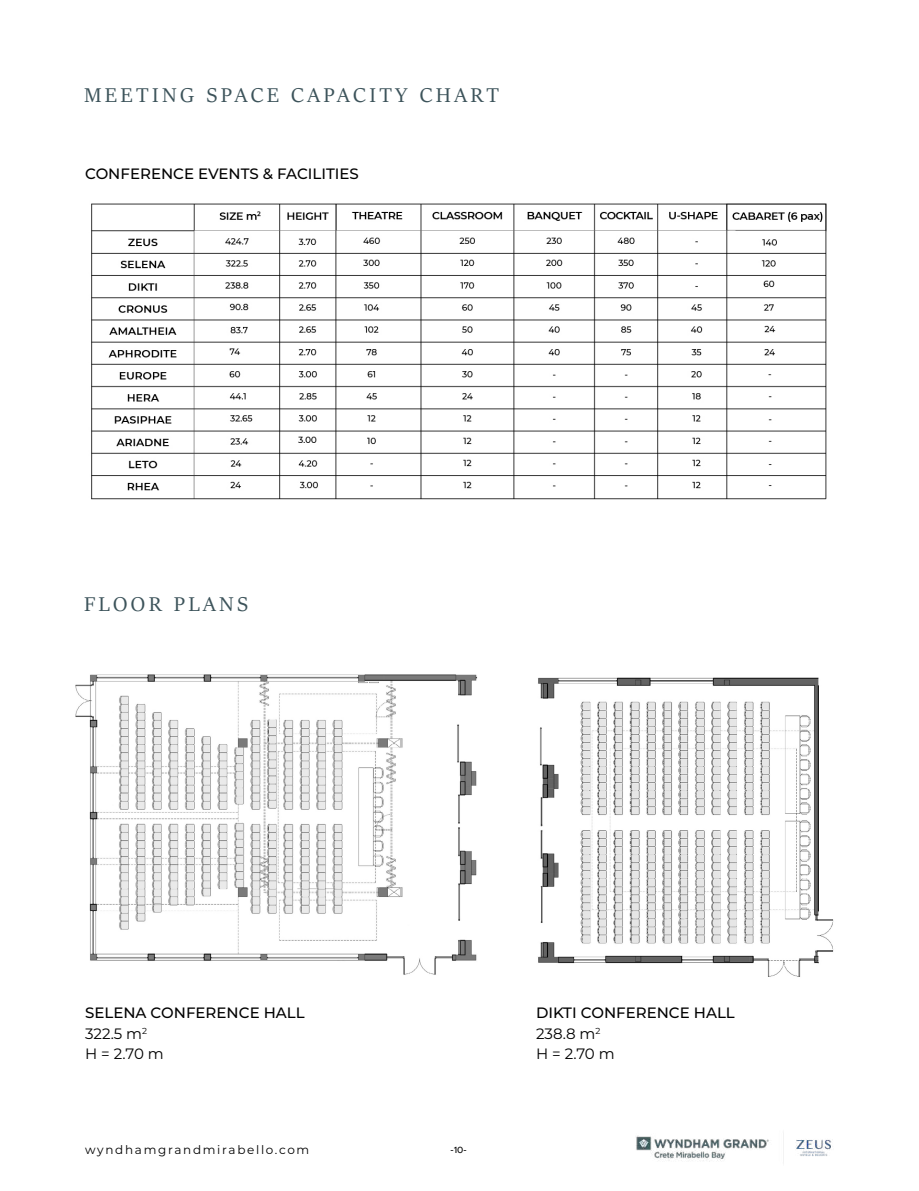
<style>
.page{position:relative;width:919px;height:1191px;background:#fff}
.page>*{position:absolute;margin:0;border:0;box-sizing:border-box;transform-origin:0 0}
.t1{font:22.5px "Sitka Display";letter-spacing:.15em;color:#3c535a}
.t2{font:500 15px/20.2px "Montserrat";color:#000}
.t3{font:13.5px "Prata";letter-spacing:.12em;color:#054a57}
.t4{font:12px "Montserrat";letter-spacing:.14em;color:#000}
.t5{font:500 9px "Metropolis";color:#000}
.s1{font-weight:400}
</style>
<div class="page">
<img style="left:636px;top:1133px;width:195px;height:30px">
<img style="left:91px;top:203px;width:736px;height:297px">
<img style="left:75px;top:674px;width:403px;height:301px">
<img style="left:538px;top:677px;width:296px;height:300px">
<h1 class="t1" style="left:84px;top:79px;width:416px">MEETING SPACE CAPACITY CHART</h1>
<p class="t2" style="left:85px;top:163px;width:275px">CONFERENCE EVENTS &amp; FACILITIES</p>
<h1 class="t1" style="left:84px;top:588px;width:166px">FLOOR PLANS</h1>
<p class="t3" style="left:85px;top:605px;width:120px">FLOOR PLANS</p>
<p class="t2" style="left:85px;top:1002px;width:221px">SELENA CONFERENCE HALL<br><span class="s1">322.5 m</span><sup>2<br></sup><span class="s1">H = 2.70 m</span></p>
<p class="t4" style="left:85px;top:1141px;width:226px">wyndhamgrandmirabello.com</p>
<p class="t5" style="left:450px;top:1144px;width:18px">-10-</p>
<p class="t2" style="left:536px;top:1002px;width:200px">DIKTI CONFERENCE HALL<br><span class="s1">238.8 m</span><sup>2<br></sup><span class="s1">H = 2.70 m</span></p>
</div>
